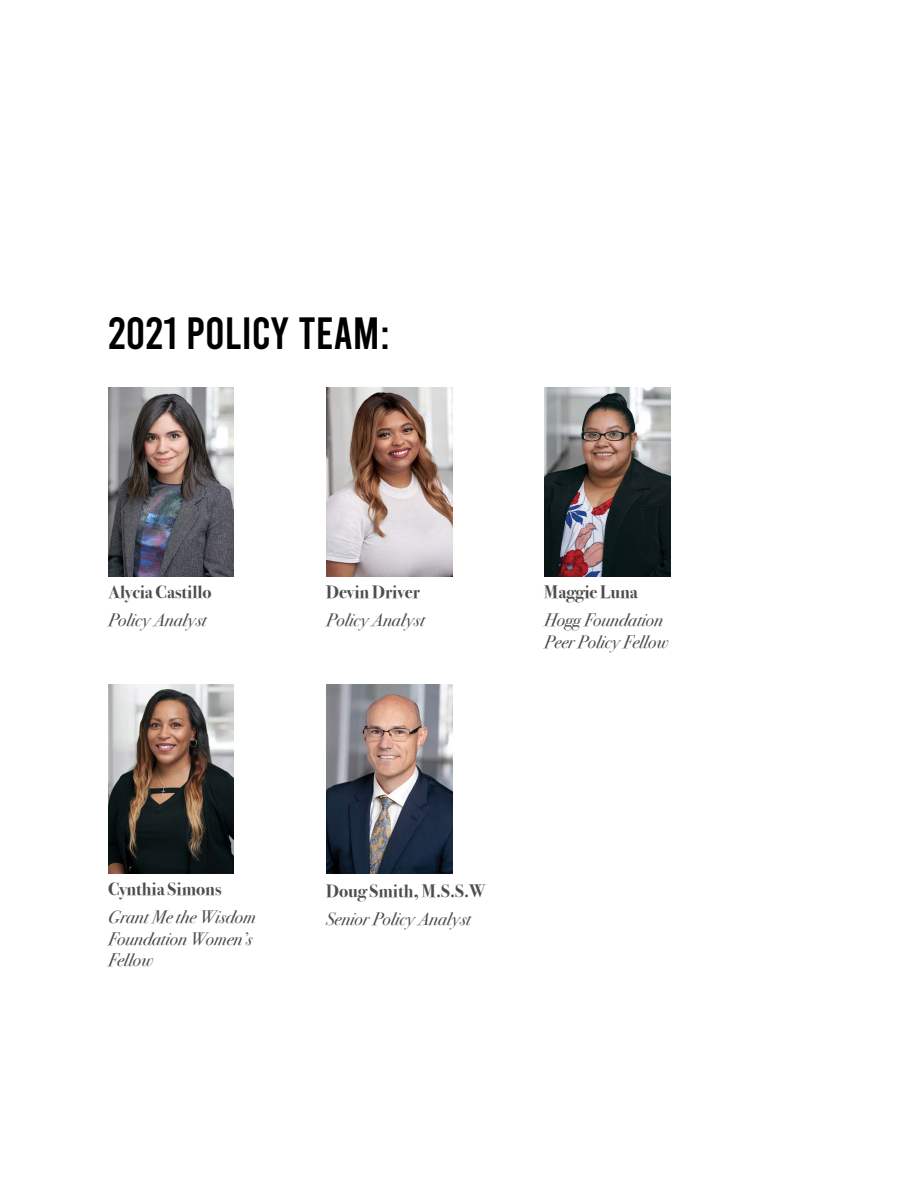
<style>
.page{position:relative;width:918px;height:1188px;background:#fff}
.page>*{position:absolute;margin:0;border:0;box-sizing:border-box;transform-origin:0 0}
.t1{font:45px "Bebas";color:#000}
.t2{font:italic 18px/21.6px "Bodoni Svty Two ITCTT";color:#4d4d4f}
.t3{font:700 18px "Bodoni Svty Two ITCTT";color:#4d4d4f}
</style>
<div class="page">
<img style="left:108px;top:684px;width:126px;height:189px">
<img style="left:108px;top:387px;width:126px;height:189px">
<img style="left:544px;top:387px;width:126px;height:189px">
<img style="left:326px;top:684px;width:126px;height:189px">
<img style="left:326px;top:387px;width:126px;height:189px">
<h1 class="t1" style="left:108px;top:310px;width:284px">2021 POLICY TEAM:</h1>
<p class="t3" style="left:108px;top:577px;width:105px">Alycia Castillo</p>
<p class="t2" style="left:108px;top:608px;width:100px">Policy Analyst</p>
<p class="t3" style="left:326px;top:577px;width:95px">Devin Driver</p>
<p class="t2" style="left:326px;top:608px;width:100px">Policy Analyst</p>
<p class="t3" style="left:544px;top:577px;width:95px">Maggie Luna</p>
<p class="t2" style="left:544px;top:608px;width:126px">Hogg Foundation<br>Peer Policy Fellow</p>
<p class="t3" style="left:108px;top:874px;width:115px">Cynthia Simons</p>
<p class="t2" style="left:108px;top:905px;width:149px">Grant Me the Wisdom<br>Foundation Women’s<br>Fellow</p>
<p class="t3" style="left:326px;top:876px;width:161px">Doug Smith, M.S.S.W</p>
<p class="t2" style="left:326px;top:907px;width:146px">Senior Policy Analyst</p>
</div>
